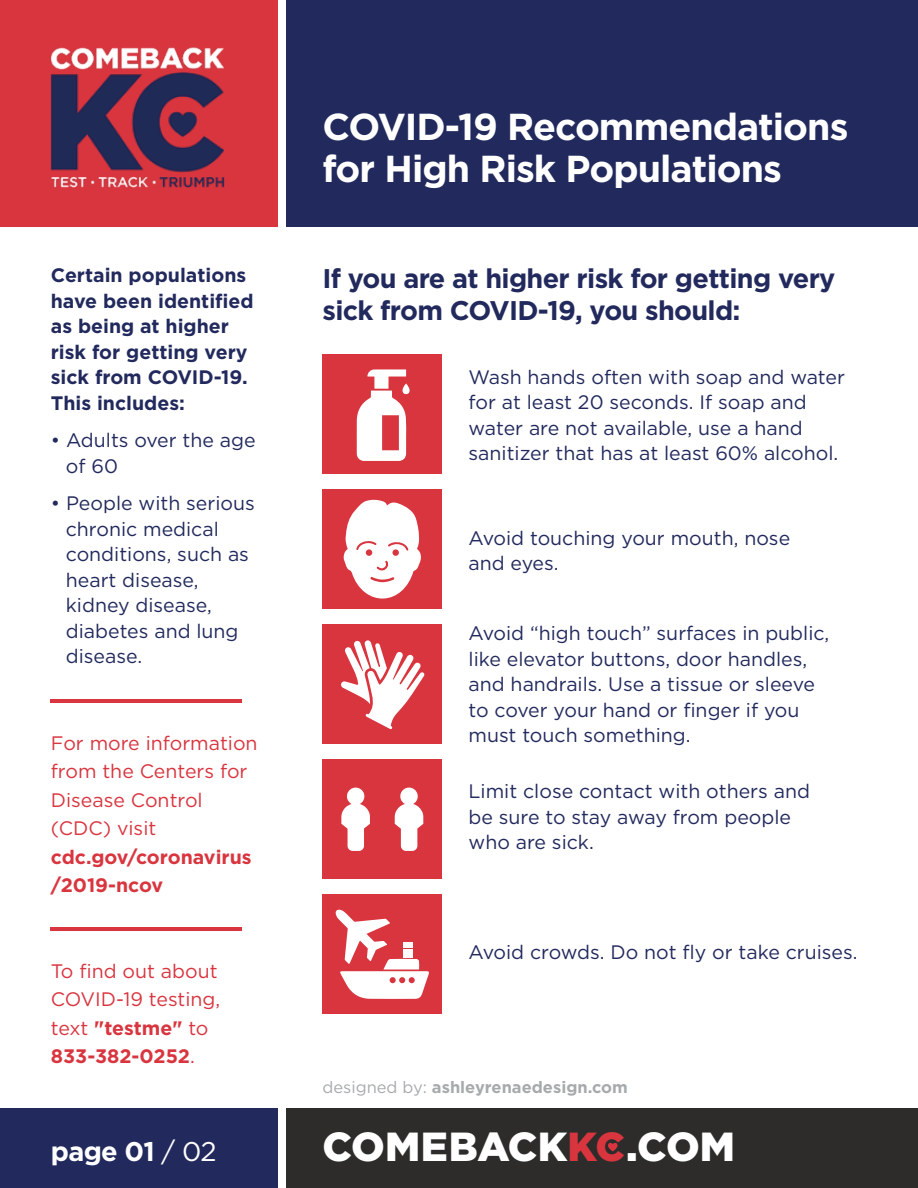
<style>
.page{position:relative;width:918px;height:1188px;background:#fff}
.page>*{position:absolute;margin:0;border:0;box-sizing:border-box;transform-origin:0 0}
.t1{font:900 40.5px "Gotham";color:#fff}
.t2{font:700 37.5px/42px "Gotham";letter-spacing:-.025em;color:#fff}
.t3{font:700 27px/31.5px "Gotham";letter-spacing:-.025em;color:#222a5d}
.t4{font:700 27px "Gotham";letter-spacing:-.025em;color:#fff}
.t5{font:19.5px/25.5px "Gotham";color:#222a5d}
.t6{font:19.5px/28.5px "Gotham";color:#d9353f}
.t7{font:700 19.5px/25.5px "Gotham";color:#222a5d}
.t8{font:700 19.5px/28.5px "Gotham";color:#d9353f}
.t9{font:700 16.5px "Gotham";color:#a7aaac}
.s1{font-weight:700}
.s2{font-weight:400}
.s3{color:#d9353f}
</style>
<div class="page">
<hr style="left:51px;top:928px;width:191px;height:3px;background:#d9353f">
<hr style="left:51px;top:699px;width:191px;height:4px;background:#d9353f">
<div style="left:286px;top:0;width:632px;height:227px;background:#222a5d"></div>
<div style="left:286px;top:1108px;width:632px;height:80px;background:#2d2c2b"></div>
<div style="left:0;top:1108px;width:278px;height:80px;background:#222a5d"></div>
<div style="left:0;top:0;width:278px;height:227px;background:#d9353f"></div>
<img style="left:50px;top:47px;width:175px;height:141px">
<svg style="left:608px;top:1143px;width:10px;height:8px"></svg>
<div style="left:322px;top:624px;width:120px;height:120px;background:#d9353f"></div>
<svg style="left:341px;top:640px;width:84px;height:89px"></svg>
<div style="left:322px;top:489px;width:120px;height:120px;background:#d9353f"></div>
<svg style="left:344px;top:499px;width:77px;height:100px"></svg>
<div style="left:322px;top:354px;width:120px;height:120px;background:#d9353f"></div>
<svg style="left:357px;top:369px;width:53px;height:92px"></svg>
<div style="left:322px;top:759px;width:120px;height:120px;background:#d9353f"></div>
<svg style="left:341px;top:788px;width:29px;height:63px"></svg>
<svg style="left:395px;top:788px;width:28px;height:63px"></svg>
<div style="left:322px;top:894px;width:120px;height:120px;background:#d9353f"></div>
<svg style="left:336px;top:909px;width:93px;height:90px"></svg>
<div style="left:403px;top:949px;width:9px;height:9px;background:#fff"></div>
<div style="left:403px;top:943px;width:9px;height:5px;background:#fff"></div>
<p class="t7" style="left:51px;top:263px;width:204px">Certain populations have been identified as being at higher risk for getting very sick from COVID-19.<br>This includes:</p>
<p class="t5" style="left:66px;top:427px;width:191px;text-indent:-15px">• Adults over the age of 60</p>
<p class="t5" style="left:66px;top:490px;width:190px;text-indent:-15px">• People with serious chronic medical conditions, such as heart disease, kidney disease, diabetes and lung disease.</p>
<p class="t6" style="left:51px;top:728px;width:208px">For more information from the Centers for<br>Disease Control (CDC) visit</p>
<p class="t8" style="left:51px;top:843px;width:202px">cdc.gov/coronavirus /2019-ncov</p>
<p class="t6" style="left:51px;top:956px;width:171px">To find out about<br>COVID-19 testing, text <span class="s1">"testme"</span> to<br><span class="s1">833-382-0252</span>.</p>
<h2 class="t2" style="left:322px;top:105px;width:528px">COVID-19 Recommendations for High Risk Populations</h2>
<h3 class="t3" style="left:322px;top:263px;width:515px">If you are at higher risk for getting very sick from COVID-19, you should:</h3>
<p class="t5" style="left:469px;top:364px;width:378px">Wash hands often with soap and water for at least 20 seconds. If soap and water are not available, use a hand sanitizer that has at least 60% alcohol.</p>
<p class="t5" style="left:469px;top:525px;width:323px">Avoid touching your mouth, nose and eyes.</p>
<p class="t5" style="left:469px;top:620px;width:362px">Avoid “high touch” surfaces in public, like elevator buttons, door handles, and handrails. Use a tissue or sleeve to cover your hand or finger if you must touch something.</p>
<p class="t5" style="left:469px;top:778px;width:343px">Limit close contact with others and be sure to stay away from people who are sick.</p>
<p class="t5" style="left:469px;top:939px;width:391px">Avoid crowds. Do not fly or take cruises.</p>
<p class="t9" style="left:322px;top:1076px;width:307px"><span class="s2">designed by:</span> ashleyrenaedesign.com</p>
<h3 class="t4" style="left:51px;top:1133px;width:167px">page 01 <span class="s2">/ 02</span></h3>
<h1 class="t1" style="left:322px;top:1119px;width:414px">COMEBACK<span class="s3">KC</span>.COM</h1>
</div>
